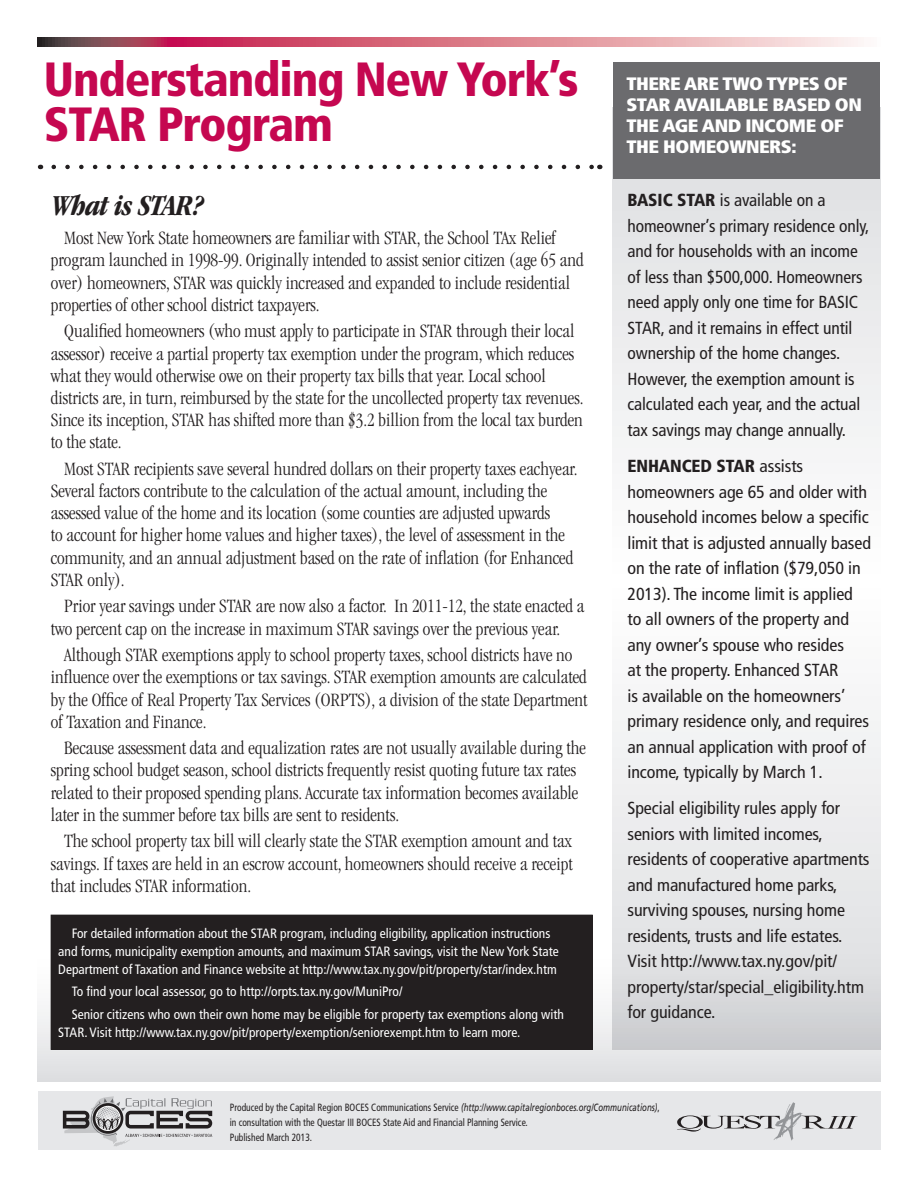
<style>
.page{position:relative;width:918px;height:1188px;background:#fff}
.page>*{position:absolute;margin:0;border:0;box-sizing:border-box;transform-origin:0 0}
.Headline{font:900 condensed 48px/45px "Frutiger LT Std";letter-spacing:-.025em;color:#c50750}
.Headline_serif{font:italic 700 condensed 30px "ITC Garamond Std";letter-spacing:-.025em;color:#231f20}
.body_text{font:300 condensed 19.5px/22.2px "ITC Garamond Std";color:#231f20}
.Sidebar_subhead_rev{font:900 condensed 18px/21px "Frutiger LT Std";letter-spacing:-.025em;color:#fff;scale:1.1 1}
.sidebar_text{font:condensed 17.4px/25.5px "Frutiger LT Std";letter-spacing:-.005em;color:#231f20}
.body_text-2{font:condensed 13.5px/18px "Frutiger LT Std";color:#fff;text-align:center}
.formula_pullouts{font:condensed 10.5px/15px "Frutiger LT Std";color:#231f20;scale:.9 1}
.s1{font-weight:900}
.s2{font-style:italic;font-stretch:normal}
</style>
<div class="page">
<svg style="left:38px;top:38px;width:820px;height:8px;background:#d07b8a"></svg>
<div style="left:38px;top:925px;width:842px;height:156px;background:linear-gradient(to bottom,#fffefe,#e0e1e3)"></div>
<svg style="left:612px;top:107px;width:269px;height:943px"></svg>
<div style="left:38px;top:1092px;width:843px;height:58px;background:#e6e7e9"></div>
<svg style="left:677px;top:1102px;width:181px;height:38px"></svg>
<svg style="left:63px;top:1096px;width:149px;height:51px"></svg>
<div style="left:51px;top:915px;width:541px;height:134px;background:#231f20"></div>
<div style="left:51px;top:915px;width:542px;height:135px;border:1px solid #231f20"></div>
<svg style="left:54px;top:165px;width:538px;height:4px"></svg>
<div style="left:613px;top:63px;width:267px;height:116px;background:#6b6b6e"></div>
<p class="Headline" style="left:44px;top:57px;width:536px">Understanding New York’s<br>STAR Program</p>
<p class="Headline_serif" style="left:51px;top:189px;width:155px">What is STAR?</p>
<p class="body_text" style="left:51px;top:227px;width:534px;text-indent:14px">Most New York State homeowners are familiar with STAR, the School TAx Relief program launched in 1998-99. Originally intended to assist senior citizen (age 65 and over) homeowners, STAR was quickly increased and expanded to include residential properties of other school district taxpayers.</p>
<p class="body_text" style="left:51px;top:320px;width:534px;text-indent:14px">Qualified homeowners (who must apply to participate in STAR through their local assessor) receive a partial property tax exemption under the program, which reduces what they would otherwise owe on their property tax bills that year. Local school districts are, in turn, reimbursed by the state for the uncollected property tax revenues.<br>Since its inception, STAR has shifted more than $3.2 billion from the local tax burden to the state.</p>
<p class="body_text" style="left:51px;top:458px;width:528px;text-indent:14px">Most STAR recipients save several hundred dollars on their property taxes eachyear.<br>Several factors contribute to the calculation of the actual amount, including the assessed value of the home and its location (some counties are adjusted upwards<br>to account for higher home values and higher taxes), the level of assessment in the community, and an annual adjustment based on the rate of inflation (for Enhanced STAR only).</p>
<p class="body_text" style="left:51px;top:595px;width:535px;text-indent:14px">Prior year savings under STAR are now also a factor. In 2011-12, the state enacted a two percent cap on the increase in maximum STAR savings over the previous year.</p>
<p class="body_text" style="left:51px;top:644px;width:538px;text-indent:14px">Although STAR exemptions apply to school property taxes, school districts have no influence over the exemptions or tax savings. STAR exemption amounts are calculated by the Office of Real Property Tax Services (ORPTS), a division of the state Department of Taxation and Finance.</p>
<p class="body_text" style="left:51px;top:737px;width:537px;text-indent:14px">Because assessment data and equalization rates are not usually available during the spring school budget season, school districts frequently resist quoting future tax rates related to their proposed spending plans. Accurate tax information becomes available later in the summer before tax bills are sent to residents.</p>
<p class="body_text" style="left:51px;top:830px;width:523px;text-align:justify;text-indent:14px">The school property tax bill will clearly state the STAR exemption amount and tax savings. If taxes are held in an escrow account, homeowners should receive a receipt that includes STAR information.</p>
<p class="body_text-2" style="left:58px;top:924px;width:502px">For detailed information about the STAR program, including eligibility, application instructions and forms, municipality exemption amounts, and maximum STAR savings, visit the New York State<br>Department of Taxation and Finance website at http://www.tax.ny.gov/pit/property/star/index.htm</p>
<p class="body_text-2" style="left:72px;top:983px;width:332px">To find your local assessor, go to http://orpts.tax.ny.gov/MuniPro/</p>
<p class="body_text-2" style="left:58px;top:1005px;width:507px;text-align:left;text-indent:14px">Senior citizens who own their own home may be eligible for property tax exemptions along with<br>STAR. Visit http://www.tax.ny.gov/pit/property/exemption/seniorexempt.htm to learn more.</p>
<p class="Sidebar_subhead_rev" style="left:626px;top:73px;width:216px">THERE ARE TWO TYPES OF<br>STAR AVAILABLE BASED ON<br>THE AGE AND INCOME OF<br>THE HOMEOWNERS:</p>
<p class="sidebar_text" style="left:627px;top:188px;width:243px"><span class="s1">BASIC STAR</span> is available on a homeowner’s primary residence only, and for households with an income of less than $500,000. Homeowners need apply only one time for BASIC STAR, and it remains in effect until ownership of the home changes.<br>However, the exemption amount is calculated each year, and the actual tax savings may change annually.</p>
<p class="sidebar_text" style="left:627px;top:453px;width:245px"><span class="s1">ENHANCED STAR</span> assists homeowners age 65 and older with household incomes below a specific limit that is adjusted annually based on the rate of inflation ($79,050 in<br>2013). The income limit is applied to all owners of the property and any owner’s spouse who resides<br>at the property. Enhanced STAR<br>is available on the homeowners’ primary residence only, and requires an annual application with proof of income, typically by March 1.</p>
<p class="sidebar_text" style="left:627px;top:796px;width:244px">Special eligibility rules apply for seniors with limited incomes, residents of cooperative apartments and manufactured home parks, surviving spouses, nursing home residents, trusts and life estates.<br>Visit http://www.tax.ny.gov/pit/ property/star/special_eligibility.htm for guidance.</p>
<p class="formula_pullouts" style="left:230px;top:1100px;width:479px">Produced by the Capital Region BOCES Communications Service <span class="s2">(http://www.capitalregionboces.org/Communications)</span>, in consultation with the Questar III BOCES State Aid and Financial Planning Service.</p>
<p class="formula_pullouts" style="left:230px;top:1130px;width:93px">Published March 2013.</p>
</div>
